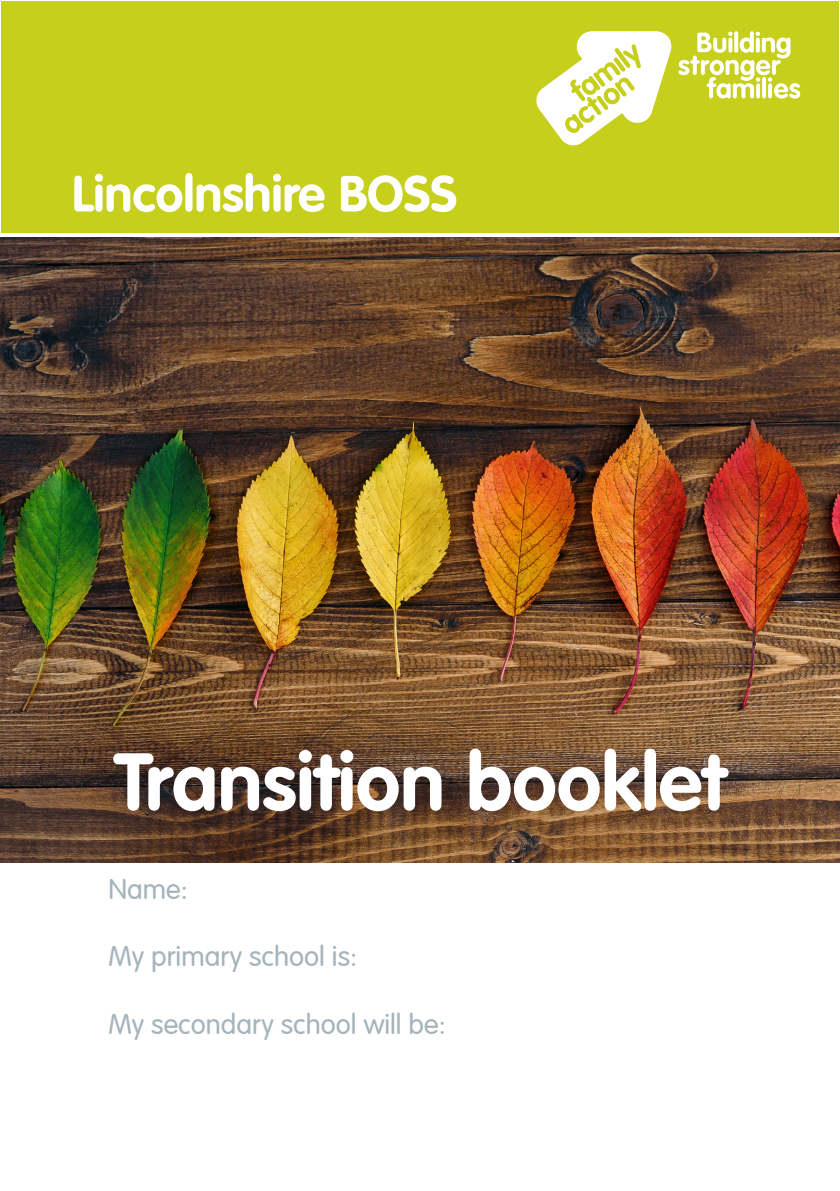
<style>
.page{position:relative;width:840px;height:1191px;background:#fff}
.page>*{position:absolute;margin:0;border:0;box-sizing:border-box;transform-origin:0 0}
.t1{font:700 80px "VAG Rounded Std";color:#fff}
.t2{font:700 50px "VAG Rounded Std";color:#fff}
.t3{font:300 28px "VAG Rounded Std";color:#a5b3bb}
</style>
<div class="page">
<img style="left:0;top:238px;width:839px;height:624px">
<div style="left:1px;top:1px;width:837px;height:231px;background:#c6cf1c"></div>
<svg style="left:536px;top:31px;width:135px;height:114px"></svg>
<svg style="left:678px;top:31px;width:121px;height:68px"></svg>
<p class="t2" style="left:72px;top:164px;width:386px">Lincolnshire BOSS</p>
<p class="t1" style="left:114px;top:735px;width:613px">Transition booklet</p>
<p class="t3" style="left:108px;top:873px;width:81px">Name:</p>
<p class="t3" style="left:108px;top:940px;width:250px">My primary school is:</p>
<p class="t3" style="left:108px;top:1007px;width:339px">My secondary school will be:</p>
</div>
